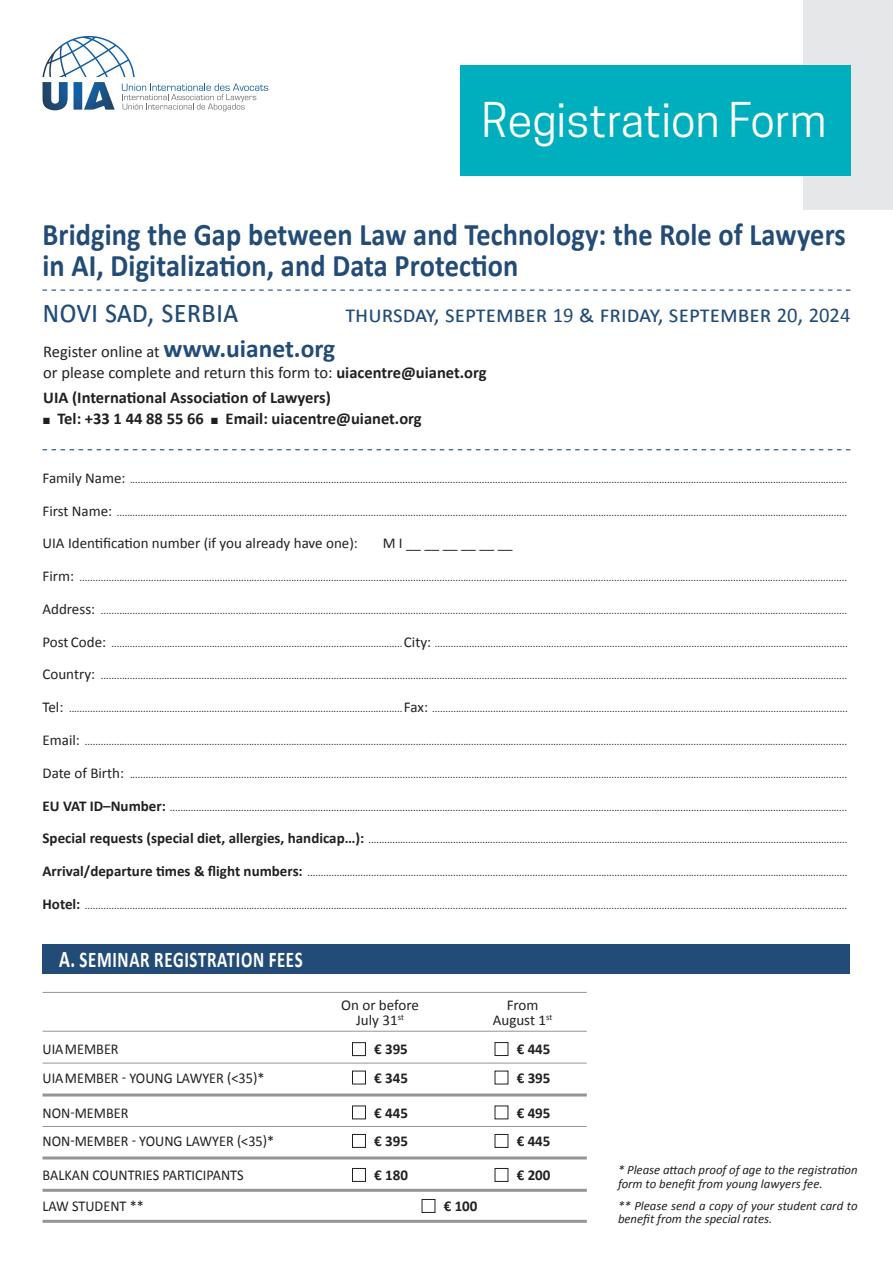
<style>
.page{position:relative;width:893px;height:1263px;background:#fff}
.page>*{position:absolute;margin:0;border:0;box-sizing:border-box;transform-origin:0 0}
.t1{font:45px "Cooper Hewitt";color:#fff}
.t2{font:33px "Calibri";color:#224c77;scale:.9 1}
.t3{font:700 31.5px/31.5px "Calibri";letter-spacing:.005em;color:#224c77;scale:.9 1}
.t4{font:24px "Calibri";color:#224c77}
.t5{font:700 22.5px "Calibri";letter-spacing:.04em;color:#fff;scale:.75 1}
.t6{font:16.5px/20.5px "Calibri";color:#231f20}
.t7{font:700 16.5px "Calibri";color:#231f20}
.t8{font:15px "Calibri";color:#231f20;scale:.95 1}
.t9{font:15px "Calibri";color:#231f20}
.t10{font:700 15px "Calibri";color:#231f20}
.t11{font:italic 12.75px/13.5px "Calibri";color:#231f20}
.t12{font:10.5px "Calibri";color:#231f20}
.s1{font-size:21px}
.s2{font-weight:700;font-size:25.5px;color:#224c77}
.s3{font-weight:700}
.s4{font-size:15px}
.s5{font-weight:700;font-size:15px}
.s6{font-size:24px}
</style>
<div class="page">
<svg style="left:43px;top:290px;width:807px;height:1px"></svg>
<svg style="left:43px;top:36px;width:225px;height:75px"></svg>
<div style="left:804px;top:0;width:89px;height:209px;background:#e6e7e9"></div>
<div style="left:460px;top:65px;width:390px;height:110px;background:#00afbe"></div>
<div style="left:43px;top:944px;width:807px;height:30px;background:#224c77"></div>
<svg style="left:43px;top:449px;width:807px;height:1px"></svg>
<hr style="left:43px;top:992px;width:544px;height:1px;background:#939598">
<hr style="left:43px;top:1031px;width:544px;height:1px;background:#939598">
<hr style="left:43px;top:1063px;width:544px;height:1px;background:#939598">
<hr style="left:43px;top:1093px;width:544px;height:3px;background:#939598">
<hr style="left:43px;top:1126px;width:544px;height:1px;background:#939598">
<hr style="left:43px;top:1156px;width:544px;height:3px;background:#939598">
<hr style="left:43px;top:1189px;width:544px;height:3px;background:#939598">
<hr style="left:43px;top:1220px;width:544px;height:3px;background:#939598">
<div style="left:352px;top:1042px;width:14px;height:14px;border:1px solid #231f20"></div>
<div style="left:495px;top:1042px;width:13px;height:14px;border:1px solid #231f20"></div>
<div style="left:352px;top:1071px;width:14px;height:13px;border:1px solid #231f20"></div>
<div style="left:352px;top:1105px;width:14px;height:14px;border:1px solid #231f20"></div>
<div style="left:352px;top:1134px;width:14px;height:14px;border:1px solid #231f20"></div>
<div style="left:495px;top:1134px;width:13px;height:14px;border:1px solid #231f20"></div>
<div style="left:352px;top:1168px;width:14px;height:14px;border:1px solid #231f20"></div>
<div style="left:495px;top:1168px;width:13px;height:14px;border:1px solid #231f20"></div>
<div style="left:422px;top:1199px;width:13px;height:14px;border:1px solid #231f20"></div>
<h1 class="t1" style="left:482px;top:94px;width:346px">Registration Form</h1>
<h3 class="t3" style="left:43px;top:217px;width:894px">Bridging the Gap between Law and Technology: the Role of Lawyers in AI, Digitalization, and Data Protection</h3>
<h2 class="t2" style="left:43px;top:290px;width:219px">novi sad, serbia</h2>
<h3 class="t4" style="left:345px;top:299px;width:506px">thursday, september <span class="s1">19</span> &amp; friday, september <span class="s1">20</span>, <span class="s1">2024</span></h3>
<h3 class="t6" style="left:43px;top:341px;width:445px">Register online at <span class="s2">www.uianet.org<br></span>or please complete and return this form to: <span class="s3">uiacentre@uianet.org</span></h3>
<h3 class="t7" style="left:43px;top:387px;width:289px">UIA (International Association of Lawyers)</h3>
<h3 class="t7" style="left:43px;top:408px;width:380px">■ Tel: +33 1 44 88 55 66 ■ Email: uiacentre@uianet.org</h3>
<p class="t12" style="left:43px;top:473px;width:806px"><span class="s4">Family Name:</span> ...............................................................................................................................................................................................................................................................................</p>
<p class="t12" style="left:43px;top:506px;width:806px"><span class="s4">First Name:</span> ....................................................................................................................................................................................................................................................................................</p>
<h3 class="t9" style="left:43px;top:534px;width:317px">UIA Identification number (if you already have one):</h3>
<h3 class="t9" style="left:383px;top:534px;width:131px">M I __ __ __ __ __ __</h3>
<p class="t12" style="left:43px;top:571px;width:806px"><span class="s4">Firm:</span> ..................................................................................................................................................................................................................................................................................................</p>
<p class="t12" style="left:43px;top:604px;width:806px"><span class="s4">Address:</span> ..........................................................................................................................................................................................................................................................................................</p>
<p class="t12" style="left:43px;top:637px;width:807px"><span class="s4">Post Code:</span> ..............................................................................................................<span class="s4">City:</span> ............................................................................................................................................................</p>
<p class="t12" style="left:43px;top:669px;width:806px"><span class="s4">Country:</span> ..........................................................................................................................................................................................................................................................................................</p>
<p class="t12" style="left:43px;top:702px;width:807px"><span class="s4">Tel:</span> ..............................................................................................................................<span class="s4">Fax:</span> .............................................................................................................................................................</p>
<p class="t12" style="left:43px;top:735px;width:806px"><span class="s4">Email:</span> ................................................................................................................................................................................................................................................................................................</p>
<p class="t12" style="left:43px;top:768px;width:806px"><span class="s4">Date of Birth:</span> ...............................................................................................................................................................................................................................................................................</p>
<p class="t12" style="left:43px;top:800px;width:806px"><span class="s5">EU VAT ID–Number:</span> ................................................................................................................................................................................................................................................................</p>
<p class="t12" style="left:43px;top:833px;width:806px"><span class="s5">Special requests (special diet, allergies, handicap…):</span> .....................................................................................................................................................................................</p>
<p class="t12" style="left:43px;top:866px;width:806px"><span class="s5">Arrival/departure times &amp; flight numbers:</span> ............................................................................................................................................................................................................</p>
<p class="t12" style="left:43px;top:899px;width:806px"><span class="s5">Hotel:</span> ................................................................................................................................................................................................................................................................................................</p>
<h3 class="t5" style="left:59px;top:945px;width:326px"><span class="s6">A.</span> SEMINAR REGISTRATION FEES</h3>
<h3 class="t9" style="left:341px;top:995px;width:79px">On or before</h3>
<h3 class="t9" style="left:507px;top:995px;width:33px">From</h3>
<h3 class="t9" style="left:356px;top:1010px;width:49px">July 31<sup>st</sup></h3>
<h3 class="t9" style="left:493px;top:1010px;width:61px">August 1<sup>st</sup></h3>
<h3 class="t8" style="left:43px;top:1040px;width:82px">UIAMEMBER</h3>
<h3 class="t10" style="left:374px;top:1040px;width:35px">€ 395</h3>
<h3 class="t10" style="left:517px;top:1040px;width:35px">€ 445</h3>
<h3 class="t8" style="left:43px;top:1068px;width:235px">UIAMEMBER - YOUNG LAWYER (&lt;35)*</h3>
<h3 class="t10" style="left:374px;top:1068px;width:35px">€ 345</h3>
<h3 class="t10" style="left:517px;top:1068px;width:35px">€ 395</h3>
<h3 class="t8" style="left:43px;top:1103px;width:92px">NON-MEMBER</h3>
<h3 class="t10" style="left:374px;top:1103px;width:35px">€ 445</h3>
<h3 class="t10" style="left:517px;top:1103px;width:35px">€ 495</h3>
<h3 class="t8" style="left:43px;top:1132px;width:245px">NON-MEMBER - YOUNG LAWYER (&lt;35)*</h3>
<h3 class="t10" style="left:374px;top:1132px;width:35px">€ 395</h3>
<h3 class="t10" style="left:517px;top:1132px;width:35px">€ 445</h3>
<h3 class="t8" style="left:43px;top:1166px;width:213px">BALKAN COUNTRIES PARTICIPANTS</h3>
<h3 class="t10" style="left:374px;top:1166px;width:35px">€ 180</h3>
<h3 class="t10" style="left:517px;top:1166px;width:35px">€ 200</h3>
<h3 class="t8" style="left:43px;top:1197px;width:108px">LAW STUDENT **</h3>
<h3 class="t10" style="left:444px;top:1197px;width:35px">€ 100</h3>
<p class="t11" style="left:618px;top:1163px;width:241px">* Please attach proof of age to the registration form to benefit from young lawyers fee.</p>
<p class="t11" style="left:618px;top:1198px;width:241px">** Please send a copy of your student card to benefit from the special rates.</p>
</div>
